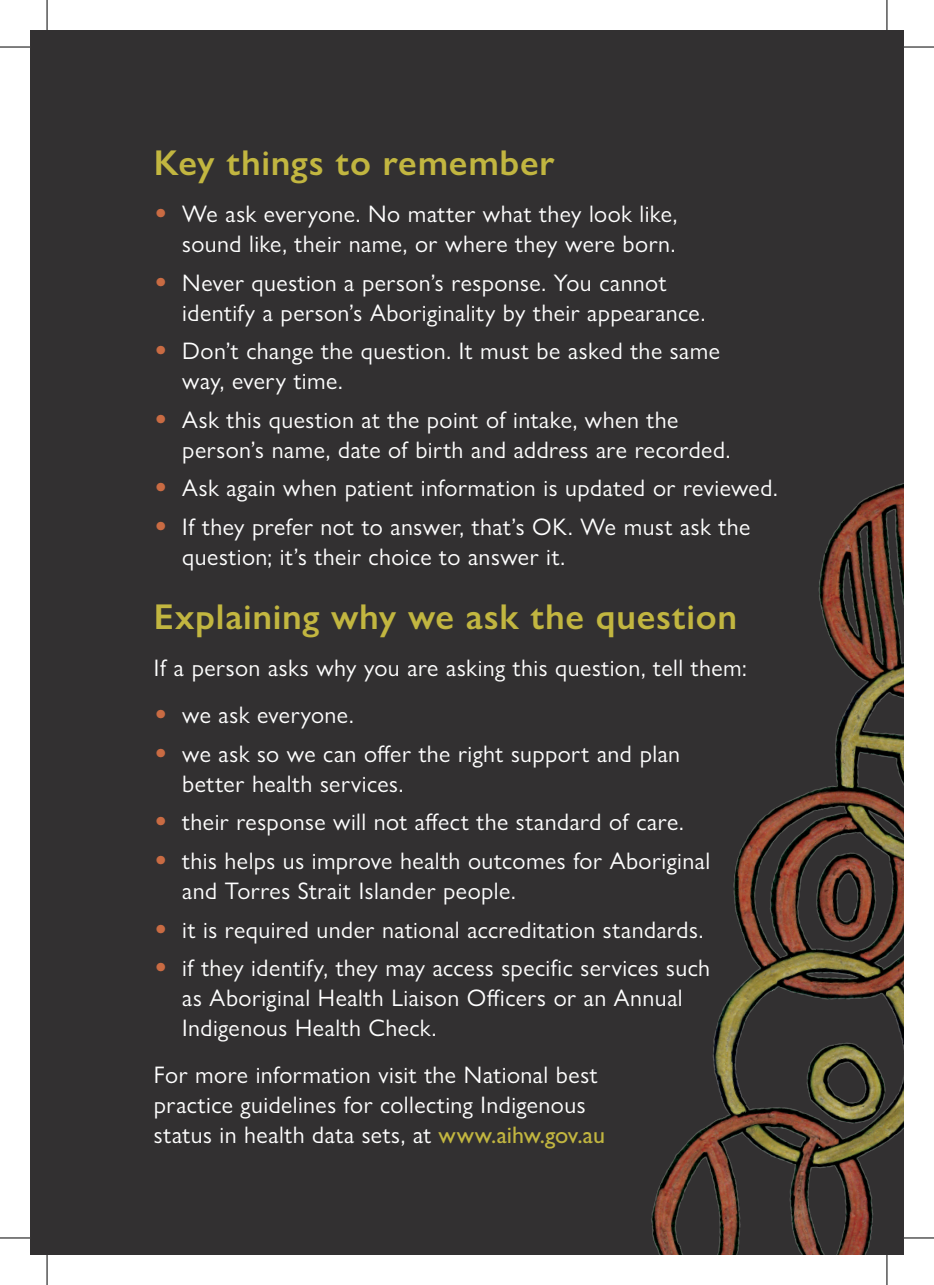
<style>
.page{position:relative;width:934px;height:1285px;background:#fff}
.page>*{position:absolute;margin:0;border:0;box-sizing:border-box;transform-origin:0 0}
.t1{font:600 36px "Gill Sans Nova";letter-spacing:.02em;color:#c2b640}
.Bullets{font:24px/30px "Gill Sans Nova";letter-spacing:.02em;color:#fff}
.Body{font:24px/30px "Gill Sans Nova";letter-spacing:.02em;color:#fff}
.s1{font-size:38px;color:#c96b43}
.s2{font-family:"Gill Sans";color:#c2b640}
</style>
<div class="page">
<div style="left:30px;top:30px;width:873px;height:1225px;background:#323031"></div>
<img style="left:651px;top:483px;width:252px;height:772px">
<hr style="left:0;top:47px;width:30px;height:1px;background:#000">
<hr style="left:903px;top:47px;width:30px;height:1px;background:#000">
<hr style="left:0;top:1237px;width:30px;height:1px;background:#000">
<hr style="left:903px;top:1237px;width:30px;height:1px;background:#000">
<hr style="left:47px;top:0;width:1px;height:30px;background:#000">
<hr style="left:47px;top:1255px;width:1px;height:30px;background:#000">
<hr style="left:886px;top:0;width:1px;height:30px;background:#000">
<hr style="left:886px;top:1255px;width:1px;height:30px;background:#000">
<h1 class="t1" style="left:154px;top:141px;width:402px">Key things to remember</h1>
<p class="Bullets" style="left:154px;top:199px;width:524px;text-align:right"><span class="s1">•</span> We ask everyone. No matter what they look like, sound like, their name, or where they were born.</p>
<p class="Bullets" style="left:182px;top:267px;width:524px;text-indent:-28px"><span class="s1">•</span> Never question a person’s response. You cannot identify a person’s Aboriginality by their appearance.</p>
<p class="Bullets" style="left:182px;top:336px;width:539px;text-indent:-28px"><span class="s1">•</span> Don’t change the question. It must be asked the same way, every time.</p>
<p class="Bullets" style="left:182px;top:404px;width:549px;text-indent:-28px"><span class="s1">•</span> Ask this question at the point of intake, when the person’s name, date of birth and address are recorded.</p>
<p class="Bullets" style="left:154px;top:473px;width:625px"><span class="s1">•</span> Ask again when patient information is updated or reviewed.</p>
<p class="Bullets" style="left:182px;top:511px;width:569px;text-indent:-28px"><span class="s1">•</span> If they prefer not to answer, that’s OK. We must ask the question; it’s their choice to answer it.</p>
<h1 class="t1" style="left:154px;top:595px;width:584px">Explaining why we ask the question</h1>
<p class="Body" style="left:154px;top:653px;width:594px">If a person asks why you are asking this question, tell them:</p>
<p class="Bullets" style="left:154px;top:700px;width:201px"><span class="s1">•</span> we ask everyone.</p>
<p class="Bullets" style="left:182px;top:738px;width:499px;text-indent:-28px"><span class="s1">•</span> we ask so we can offer the right support and plan better health services.</p>
<p class="Bullets" style="left:154px;top:807px;width:531px"><span class="s1">•</span> their response will not affect the standard of care.</p>
<p class="Bullets" style="left:182px;top:845px;width:529px;text-indent:-28px"><span class="s1">•</span> this helps us improve health outcomes for Aboriginal and Torres Strait Islander people.</p>
<p class="Bullets" style="left:154px;top:914px;width:550px"><span class="s1">•</span> it is required under national accreditation standards.</p>
<p class="Bullets" style="left:182px;top:952px;width:529px;text-indent:-28px"><span class="s1">•</span> if they identify, they may access specific services such as Aboriginal Health Liaison Officers or an Annual<br>Indigenous Health Check.</p>
<p class="Body" style="left:154px;top:1059px;width:452px">For more information visit the National best practice guidelines for collecting Indigenous status in health data sets, at <span class="s2">www.aihw.gov.au</span></p>
</div>
